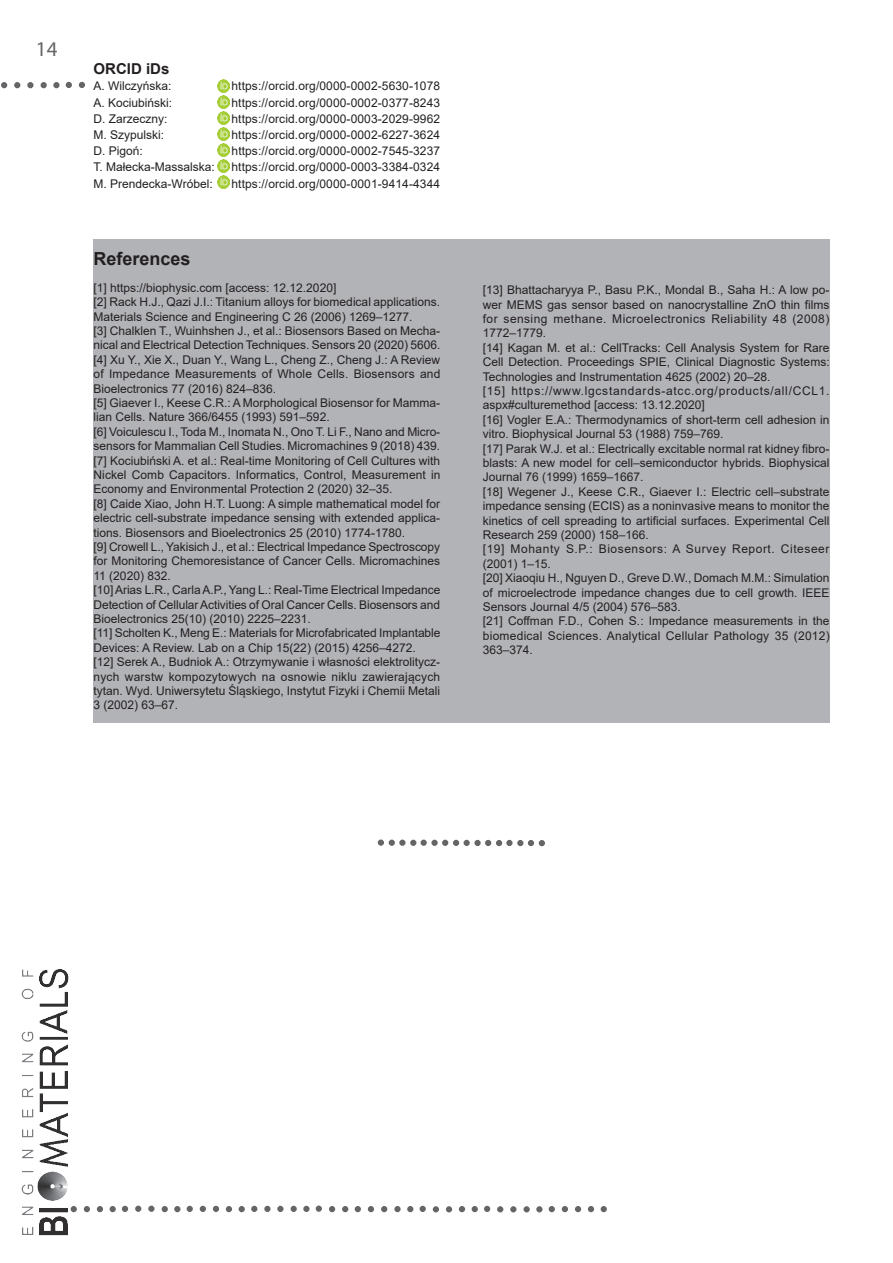
<style>
.page{position:relative;width:893px;height:1263px;background:#fff}
.page>*{position:absolute;margin:0;border:0;box-sizing:border-box;transform-origin:0 0}
.t1{font:21px "Myriad Pro";color:#656568}
.Tytuł_rozdziału{font:700 18px "Arial";color:#231f20}
.Tekst_PL{font:700 15px "Arial";color:#231f20}
.Literatura{font:12px/14.4px "Arial";color:#231f20;text-align:justify}
.Nazwiska{font:12px "Arial";letter-spacing:.01em;color:#231f20}
.Literatura-2{font:12px/14.4px "Arial";letter-spacing:.06em;color:#231f20}
.Literatura-3{font:12px/14.4px "Arial";letter-spacing:.045em;color:#231f20}
</style>
<div class="page">
<svg style="left:79px;top:82px;width:6px;height:6px"></svg>
<svg style="left:66px;top:82px;width:6px;height:6px"></svg>
<div style="left:53px;top:82px;width:7px;height:6px;border:2px solid #656568;border-radius:50%"></div>
<svg style="left:41px;top:82px;width:6px;height:6px"></svg>
<svg style="left:14px;top:82px;width:6px;height:6px"></svg>
<div style="left:27px;top:82px;width:7px;height:6px;border:2px solid #656568;border-radius:50%"></div>
<svg style="left:1px;top:82px;width:6px;height:6px"></svg>
<svg style="left:329px;top:1206px;width:6px;height:6px"></svg>
<svg style="left:342px;top:1206px;width:6px;height:6px"></svg>
<div style="left:316px;top:1205px;width:6px;height:7px;border:2px solid #656568;border-radius:50%"></div>
<div style="left:303px;top:1206px;width:7px;height:6px;border:2px solid #656568;border-radius:50%"></div>
<svg style="left:291px;top:1206px;width:6px;height:6px"></svg>
<div style="left:264px;top:1206px;width:7px;height:6px;border:2px solid #656568;border-radius:50%"></div>
<div style="left:277px;top:1206px;width:7px;height:6px;border:2px solid #656568;border-radius:50%"></div>
<svg style="left:251px;top:1206px;width:6px;height:6px"></svg>
<svg style="left:239px;top:1206px;width:6px;height:6px"></svg>
<svg style="left:226px;top:1206px;width:6px;height:6px"></svg>
<svg style="left:200px;top:1206px;width:6px;height:6px"></svg>
<svg style="left:213px;top:1206px;width:6px;height:6px"></svg>
<svg style="left:187px;top:1206px;width:6px;height:6px"></svg>
<svg style="left:174px;top:1206px;width:6px;height:6px"></svg>
<svg style="left:162px;top:1206px;width:6px;height:6px"></svg>
<div style="left:135px;top:1205px;width:6px;height:7px;border:2px solid #656568;border-radius:50%"></div>
<div style="left:148px;top:1205px;width:7px;height:7px;border:2px solid #656568;border-radius:50%"></div>
<svg style="left:122px;top:1206px;width:6px;height:6px"></svg>
<svg style="left:110px;top:1206px;width:6px;height:6px"></svg>
<svg style="left:97px;top:1206px;width:6px;height:6px"></svg>
<svg style="left:71px;top:1206px;width:6px;height:6px"></svg>
<svg style="left:84px;top:1206px;width:6px;height:6px"></svg>
<svg style="left:601px;top:1206px;width:6px;height:6px"></svg>
<svg style="left:588px;top:1206px;width:6px;height:6px"></svg>
<svg style="left:562px;top:1206px;width:6px;height:6px"></svg>
<svg style="left:575px;top:1206px;width:6px;height:6px"></svg>
<svg style="left:549px;top:1206px;width:6px;height:6px"></svg>
<svg style="left:536px;top:1206px;width:6px;height:6px"></svg>
<svg style="left:524px;top:1206px;width:6px;height:6px"></svg>
<svg style="left:497px;top:1206px;width:6px;height:6px"></svg>
<svg style="left:510px;top:1206px;width:6px;height:6px"></svg>
<svg style="left:484px;top:1206px;width:6px;height:6px"></svg>
<svg style="left:472px;top:1206px;width:6px;height:6px"></svg>
<svg style="left:459px;top:1206px;width:6px;height:6px"></svg>
<svg style="left:433px;top:1206px;width:6px;height:6px"></svg>
<svg style="left:446px;top:1206px;width:6px;height:6px"></svg>
<svg style="left:420px;top:1206px;width:6px;height:6px"></svg>
<svg style="left:407px;top:1206px;width:6px;height:6px"></svg>
<div style="left:394px;top:1206px;width:7px;height:6px;border:2px solid #656568;border-radius:50%"></div>
<svg style="left:368px;top:1206px;width:6px;height:6px"></svg>
<svg style="left:381px;top:1206px;width:6px;height:6px"></svg>
<svg style="left:355px;top:1206px;width:6px;height:6px"></svg>
<img style="left:21px;top:969px;width:47px;height:267px">
<div style="left:94px;top:240px;width:736px;height:483px;background:#b2b3b7"></div>
<div style="left:378px;top:839px;width:6px;height:7px;border:2px solid #656568;border-radius:50%"></div>
<div style="left:389px;top:839px;width:6px;height:7px;border:2px solid #656568;border-radius:50%"></div>
<div style="left:399px;top:839px;width:6px;height:7px;border:2px solid #656568;border-radius:50%"></div>
<svg style="left:400px;top:840px;width:22px;height:6px"></svg>
<div style="left:421px;top:839px;width:6px;height:7px;border:2px solid #656568;border-radius:50%"></div>
<div style="left:431px;top:840px;width:7px;height:6px;border:2px solid #656568;border-radius:50%"></div>
<svg style="left:432px;top:840px;width:113px;height:6px"></svg>
<svg style="left:217px;top:80px;width:13px;height:108px"></svg>
<h1 class="t1" style="left:36px;top:36px;width:23px">14</h1>
<p class="Tekst_PL" style="left:94px;top:58px;width:77px">ORCID iDs</p>
<p class="Nazwiska" style="left:94px;top:78px;width:80px">A. Wilczyńska:</p>
<p class="Nazwiska" style="left:232px;top:78px;width:210px">https://orcid.org/0000-0002-5630-1078</p>
<p class="Nazwiska" style="left:94px;top:94px;width:80px">A. Kociubiński:</p>
<p class="Nazwiska" style="left:232px;top:94px;width:210px">https://orcid.org/0000-0002-0377-8243</p>
<p class="Nazwiska" style="left:94px;top:110px;width:76px">D. Zarzeczny:</p>
<p class="Nazwiska" style="left:232px;top:110px;width:210px">https://orcid.org/0000-0003-2029-9962</p>
<p class="Nazwiska" style="left:94px;top:127px;width:72px">M. Szypulski:</p>
<p class="Nazwiska" style="left:232px;top:127px;width:210px">https://orcid.org/0000-0002-6227-3624</p>
<p class="Nazwiska" style="left:94px;top:143px;width:51px">D. Pigoń:</p>
<p class="Nazwiska" style="left:232px;top:143px;width:210px">https://orcid.org/0000-0002-7545-3237</p>
<p class="Nazwiska" style="left:94px;top:159px;width:123px">T. Małecka-Massalska:</p>
<p class="Nazwiska" style="left:232px;top:159px;width:210px">https://orcid.org/0000-0003-3384-0324</p>
<p class="Nazwiska" style="left:94px;top:175px;width:121px">M. Prendecka-Wróbel:</p>
<p class="Nazwiska" style="left:232px;top:175px;width:210px">https://orcid.org/0000-0001-9414-4344</p>
<p class="Tytuł_rozdziału" style="left:94px;top:246px;width:99px">References</p>
<p class="Literatura" style="left:94px;top:280px;width:244px">[1] https://biophysic.com [access: 12.12.2020]</p>
<p class="Literatura" style="left:94px;top:295px;width:348px">[2] Rack H.J., Qazi J.I.: Titanium alloys for biomedical applications.<br>Materials Science and Engineering C 26 (2006) 1269–1277.</p>
<p class="Literatura" style="left:94px;top:323px;width:348px">[3] Chalklen T., Wuinhshen J., et al.: Biosensors Based on Mecha&shy;nical and Electrical Detection Techniques. Sensors 20 (2020) 5606.</p>
<p class="Literatura" style="left:94px;top:352px;width:348px">[4] Xu Y., Xie X., Duan Y., Wang L., Cheng Z., Cheng J.: A Review of Impedance Measurements of Whole Cells. Biosensors and Bioelectronics 77 (2016) 824–836.</p>
<p class="Literatura" style="left:94px;top:395px;width:348px">[5] Giaever I., Keese C.R.: A Morphological Biosensor for Mamma&shy;lian Cells. Nature 366/6455 (1993) 591–592.</p>
<p class="Literatura" style="left:94px;top:424px;width:348px">[6] Voiculescu I., Toda M., Inomata N., Ono T. Li F., Nano and Micro&shy;sensors for Mammalian Cell Studies. Micromachines 9 (2018) 439.</p>
<p class="Literatura" style="left:94px;top:453px;width:348px">[7] Kociubiński A. et al.: Real-time Monitoring of Cell Cultures with Nickel Comb Capacitors. Informatics, Control, Measurement in Economy and Environmental Protection 2 (2020) 32–35.</p>
<p class="Literatura" style="left:94px;top:496px;width:348px">[8] Caide Xiao, John H.T. Luong: A simple mathematical model for electric cell-substrate impedance sensing with extended applica&shy;tions. Biosensors and Bioelectronics 25 (2010) 1774-1780.</p>
<p class="Literatura" style="left:94px;top:539px;width:348px">[9] Crowell L., Yakisich J., et al.: Electrical Impedance Spectroscopy for Monitoring Chemoresistance of Cancer Cells. Micromachines 11 (2020) 832.</p>
<p class="Literatura" style="left:94px;top:583px;width:348px">[10] Arias L.R., Carla A.P., Yang L.: Real-Time Electrical Impedance Detection of Cellular Activities of Oral Cancer Cells. Biosensors and Bioelectronics 25(10) (2010) 2225–2231.</p>
<p class="Literatura" style="left:94px;top:626px;width:348px">[11] Scholten K., Meng E.: Materials for Microfabricated Implantable<br>Devices: A Review. Lab on a Chip 15(22) (2015) 4256–4272.</p>
<p class="Literatura" style="left:94px;top:655px;width:348px">[12] Serek A., Budniok A.: Otrzymywanie i własności elektrolitycz&shy;nych warstw kompozytowych na osnowie niklu zawierających tytan. Wyd. Uniwersytetu Śląskiego, Instytut Fizyki i Chemii Metali 3 (2002) 63–67.</p>
<p class="Literatura" style="left:483px;top:283px;width:348px">[13] Bhattacharyya P., Basu P.K., Mondal B., Saha H.: A low po&shy;wer MEMS gas sensor based on nanocrystalline ZnO thin films for sensing methane. Microelectronics Reliability 48 (2008)<br>1772–1779.</p>
<p class="Literatura" style="left:483px;top:340px;width:348px">[14] Kagan M. et al.: CellTracks: Cell Analysis System for Rare Cell Detection. Proceedings SPIE, Clinical Diagnostic Systems:<br>Technologies and Instrumentation 4625 (2002) 20–28.</p>
<p class="Literatura-2" style="left:483px;top:383px;width:348px">[15] https://www.lgcstandards-atcc.org/products/all/CCL1. aspx#culturemethod [access: 13.12.2020]</p>
<p class="Literatura" style="left:483px;top:412px;width:348px">[16] Vogler E.A.: Thermodynamics of short-term cell adhesion in vitro. Biophysical Journal 53 (1988) 759–769.</p>
<p class="Literatura" style="left:483px;top:441px;width:348px">[17] Parak W.J. et al.: Electrically excitable normal rat kidney fibro&shy;blasts: A new model for cell–semiconductor hybrids. Biophysical Journal 76 (1999) 1659–1667.</p>
<p class="Literatura" style="left:483px;top:484px;width:348px">[18] Wegener J., Keese C.R., Giaever I.: Electric cell–substrate impedance sensing (ECIS) as a noninvasive means to monitor the kinetics of cell spreading to artificial surfaces. Experimental Cell Research 259 (2000) 158–166.</p>
<p class="Literatura-3" style="left:483px;top:542px;width:348px">[19] Mohanty S.P.: Biosensors: A Survey Report. Citeseer (2001) 1–15.</p>
<p class="Literatura" style="left:483px;top:571px;width:348px">[20] Xiaoqiu H., Nguyen D., Greve D.W., Domach M.M.: Simulation of microelectrode impedance changes due to cell growth. IEEE Sensors Journal 4/5 (2004) 576–583.</p>
<p class="Literatura" style="left:483px;top:614px;width:348px">[21] Coffman F.D., Cohen S.: Impedance measurements in the biomedical Sciences. Analytical Cellular Pathology 35 (2012)<br>363–374.</p>
</div>
